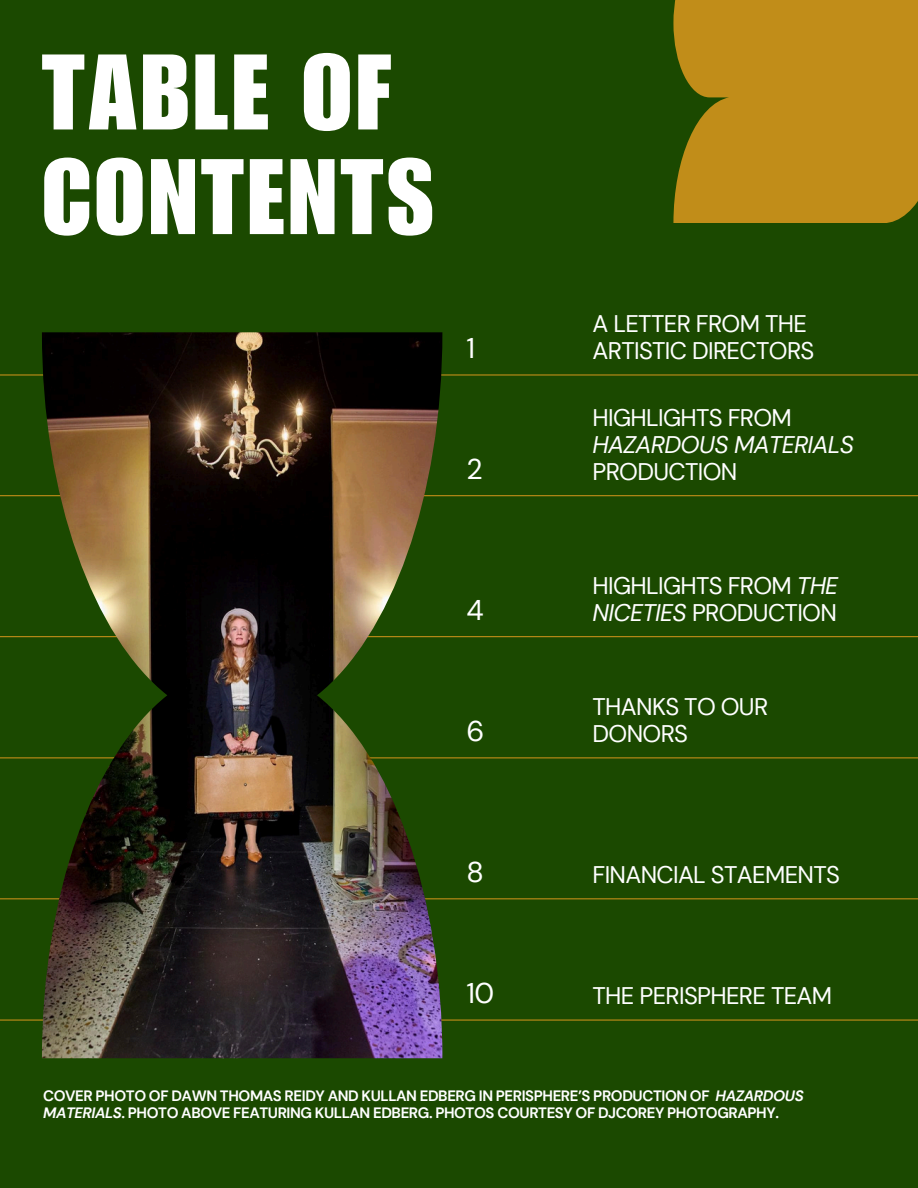
<style>
.page{position:relative;width:918px;height:1188px;background:#1b4900}
.page>*{position:absolute;margin:0;border:0;box-sizing:border-box;transform-origin:0 0}
.t1{font:105px "Impact LT Std";letter-spacing:.035em;color:#fff}
.t2{font:28.5px "DM Sans";color:#fff}
.t3{font:24px/27px "DM Sans";letter-spacing:-.03em;color:#fff}
.t4{font:italic 24px/27px "DM Sans";letter-spacing:-.03em;color:#fff}
.t5{font:700 15px/16.8px "DM Sans";letter-spacing:-.03em;color:#fff}
.s1{font-style:normal}
.s2{font-style:italic}
</style>
<div class="page">
<hr style="left:0;top:636px;width:918px;height:1px;background:#c18d19">
<hr style="left:0;top:757px;width:918px;height:1px;background:#c18d19">
<hr style="left:0;top:898px;width:918px;height:1px;background:#c18d19">
<hr style="left:0;top:1020px;width:918px;height:1px;background:#c18d19">
<hr style="left:0;top:374px;width:918px;height:2px;background:#c18d19">
<hr style="left:0;top:495px;width:918px;height:1px;background:#c18d19">
<div style="left:674px;top:0;width:244px;height:223px;background:#c18d19"></div>
<img style="left:42px;top:332px;width:400px;height:726px">
<p class="t1" style="left:42px;top:55px;width:351px">TABLE OF</p>
<h2 class="t1" style="left:42px;top:159px;width:393px">CONTENTS</h2>
<p class="t3" style="left:593px;top:310px;width:216px">A LETTER FROM THE</p>
<h2 class="t2" style="left:467px;top:330px;width:10px">1</h2>
<p class="t3" style="left:593px;top:337px;width:223px">ARTISTIC DIRECTORS</p>
<p class="t4" style="left:593px;top:404px;width:263px"><span class="s1">HIGHLIGHTS FROM<br></span>HAZARDOUS MATERIALS</p>
<p class="t2" style="left:467px;top:450px;width:18px">2</p>
<p class="t3" style="left:593px;top:458px;width:146px">PRODUCTION</p>
<p class="t2" style="left:467px;top:591px;width:19px">4</p>
<h2 class="t2" style="left:467px;top:713px;width:19px">6</h2>
<h2 class="t3" style="left:593px;top:572px;width:247px">HIGHLIGHTS FROM <span class="s2">THE<br>NICETIES</span> PRODUCTION</h2>
<p class="t3" style="left:593px;top:693px;width:177px">THANKS TO OUR<br>DONORS</p>
<p class="t2" style="left:467px;top:854px;width:19px">8</p>
<h2 class="t3" style="left:593px;top:861px;width:249px">FINANCIAL STAEMENTS</h2>
<h2 class="t2" style="left:467px;top:975px;width:29px">10</h2>
<p class="t3" style="left:593px;top:983px;width:241px">THE PERISPHERE TEAM</p>
<p class="t5" style="left:43px;top:1088px;width:762px">COVER PHOTO OF DAWN THOMAS REIDY AND KULLAN EDBERG IN PERISPHERE’S PRODUCTION OF <span class="s2">HAZARDOUS<br>MATERIALS</span>. PHOTO ABOVE FEATURING KULLAN EDBERG. PHOTOS COURTESY OF DJCOREY PHOTOGRAPHY.</p>
</div>
